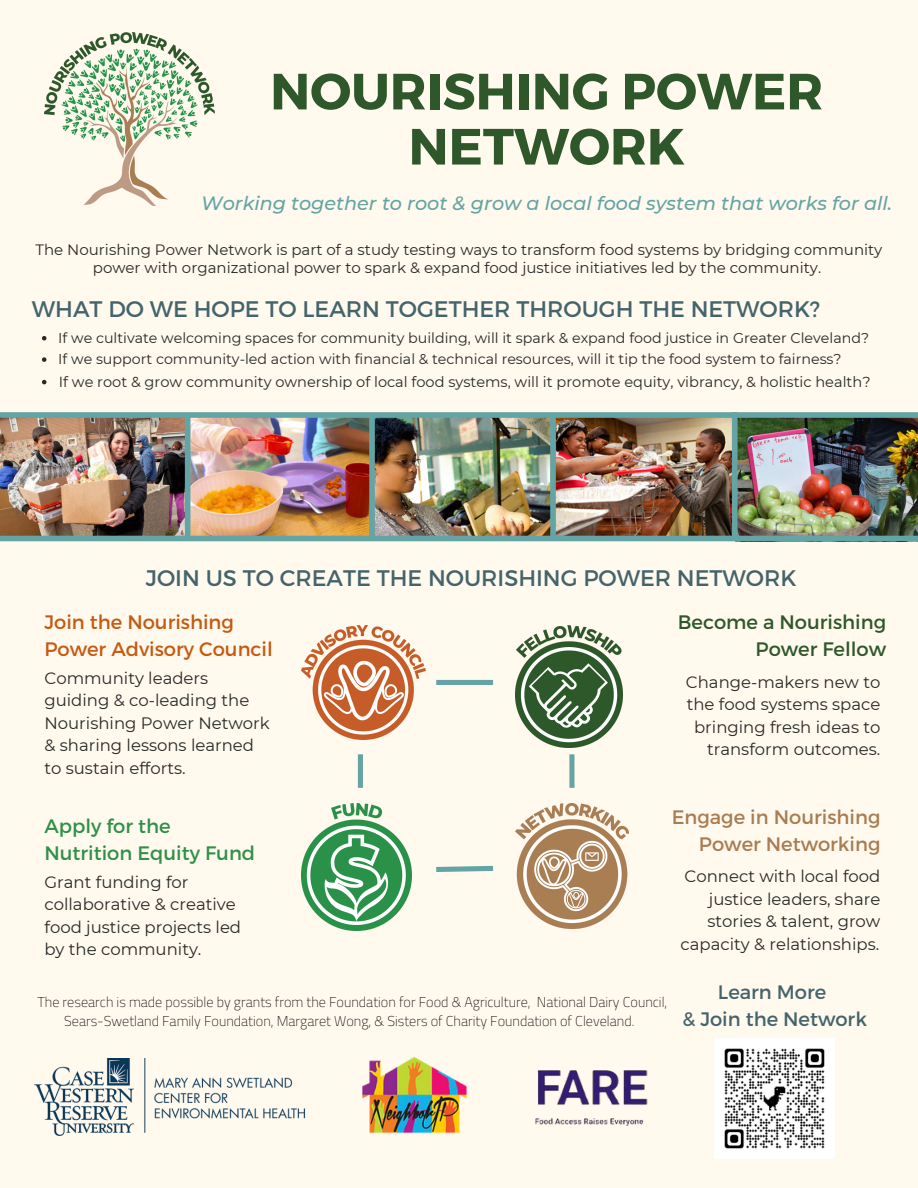
<style>
.page{position:relative;width:918px;height:1188px;background:#fff9ee}
.page>*{position:absolute;margin:0;border:0;box-sizing:border-box;transform-origin:0 0}
.t1{font:700 50.85px/55.2px "Montserrat";color:#2e582a;text-align:center}
.t2{font:22.5px "Montserrat";color:#44646c}
.t3{font:19.5px/27px "Montserrat";color:#c55a11}
.t4{font:19.5px/27px "Montserrat";color:#a87d52;text-align:right}
.t5{font:19.5px/27px "Montserrat";color:#309048}
.t6{font:19.5px/27px "Montserrat";color:#2e582a;text-align:right}
.t7{font:19.5px/27px "Montserrat";color:#44646c;text-align:center}
.t8{font:italic 500 19.2px "Montserrat";color:#64a4a4}
.t9{font:16.5px/22.5px "Montserrat";color:#272927}
.t10{font:15px/18px "Montserrat";color:#272927;text-align:center}
.t11{font:14.55px "Montserrat";color:#272927}
.t12{font:14.25px/21.3px "Montserrat";color:#272927}
.t13{font:100 14.25px/19.2px "Titillium Web";color:#000;text-align:center}
</style>
<div class="page">
<img style="left:44px;top:33px;width:170px;height:173px">
<img style="left:535px;top:1070px;width:113px;height:56px">
<img style="left:362px;top:1057px;width:105px;height:77px">
<img style="left:34px;top:1058px;width:271px;height:78px">
<img style="left:375px;top:418px;width:175px;height:118px">
<img style="left:738px;top:418px;width:180px;height:118px">
<img style="left:190px;top:418px;width:179px;height:118px">
<img style="left:556px;top:418px;width:176px;height:118px">
<img style="left:0;top:418px;width:185px;height:118px">
<div style="left:0;top:536px;width:918px;height:5px;background:#64a4a4"></div>
<div style="left:0;top:412px;width:918px;height:6px;background:#64a4a4"></div>
<div style="left:185px;top:415px;width:5px;height:124px;background:#64a4a4"></div>
<div style="left:550px;top:415px;width:6px;height:126px;background:#64a4a4"></div>
<div style="left:369px;top:417px;width:6px;height:122px;background:#64a4a4"></div>
<div style="left:732px;top:412px;width:6px;height:126px;background:#64a4a4"></div>
<img style="left:301px;top:625px;width:124px;height:115px">
<img style="left:516px;top:625px;width:106px;height:123px">
<img style="left:301px;top:803px;width:111px;height:128px">
<img style="left:516px;top:803px;width:112px;height:126px">
<div style="left:436px;top:680px;width:57px;height:5px;background:#64a4a4"></div>
<svg style="left:436px;top:865px;width:58px;height:7px"></svg>
<div style="left:358px;top:754px;width:5px;height:34px;background:#64a4a4"></div>
<div style="left:569px;top:754px;width:5px;height:34px;background:#64a4a4"></div>
<img style="left:715px;top:1038px;width:120px;height:120px">
<svg style="left:42px;top:336px;width:4px;height:4px"></svg>
<svg style="left:42px;top:357px;width:4px;height:5px"></svg>
<svg style="left:42px;top:380px;width:4px;height:4px"></svg>
<h1 class="t1" style="left:270px;top:61px;width:555px">NOURISHING POWER<br>NETWORK</h1>
<p class="t8" style="left:201px;top:191px;width:693px">Working together to root &amp; grow a local food system that works for all.</p>
<p class="t10" style="left:36px;top:240px;width:848px">The Nourishing Power Network is part of a study testing ways to transform food systems by bridging community power with organizational power to spark &amp; expand food justice initiatives led by the community.</p>
<h2 class="t2" style="left:32px;top:295px;width:790px">WHAT DO WE HOPE TO LEARN TOGETHER THROUGH THE NETWORK?</h2>
<p class="t12" style="left:58px;top:327px;width:812px">If we cultivate welcoming spaces for community building, will it spark &amp; expand food justice in Greater Cleveland?<br>If we support community-led action with financial &amp; technical resources, will it tip the food system to fairness?</p>
<p class="t11" style="left:59px;top:373px;width:813px">If we root &amp; grow community ownership of local food systems, will it promote equity, vibrancy, &amp; holistic health?</p>
<h2 class="t2" style="left:146px;top:564px;width:652px">JOIN US TO CREATE THE NOURISHING POWER NETWORK</h2>
<p class="t3" style="left:44px;top:608px;width:230px">Join the Nourishing<br>Power Advisory Council</p>
<p class="t6" style="left:678px;top:608px;width:210px">Become a Nourishing<br>Power Fellow</p>
<p class="t9" style="left:44px;top:667px;width:227px">Community leaders guiding &amp; co-leading the<br>Nourishing Power Network &amp; sharing lessons learned to sustain efforts.</p>
<p class="t5" style="left:44px;top:811px;width:212px">Apply for the<br>Nutrition Equity Fund</p>
<p class="t9" style="left:44px;top:871px;width:198px">Grant funding for collaborative &amp; creative food justice projects led by the community.</p>
<p class="t9" style="left:686px;top:671px;width:196px;text-align:right">Change-makers new to the food systems space bringing fresh ideas to transform outcomes.</p>
<p class="t4" style="left:672px;top:802px;width:210px">Engage in Nourishing<br>Power Networking</p>
<p class="t9" style="left:681px;top:865px;width:201px;text-align:right">Connect with local food justice leaders, share stories &amp; talent, grow capacity &amp; relationships.</p>
<p class="t13" style="left:37px;top:992px;width:632px">The research is made possible by grants from the Foundation for Food &amp; Agriculture, National Dairy Council,<br>Sears-Swetland Family Foundation, Margaret Wong, &amp; Sisters of Charity Foundation of Cleveland.</p>
<p class="t7" style="left:682px;top:977px;width:186px">Learn More<br>&amp; Join the Network</p>
</div>
